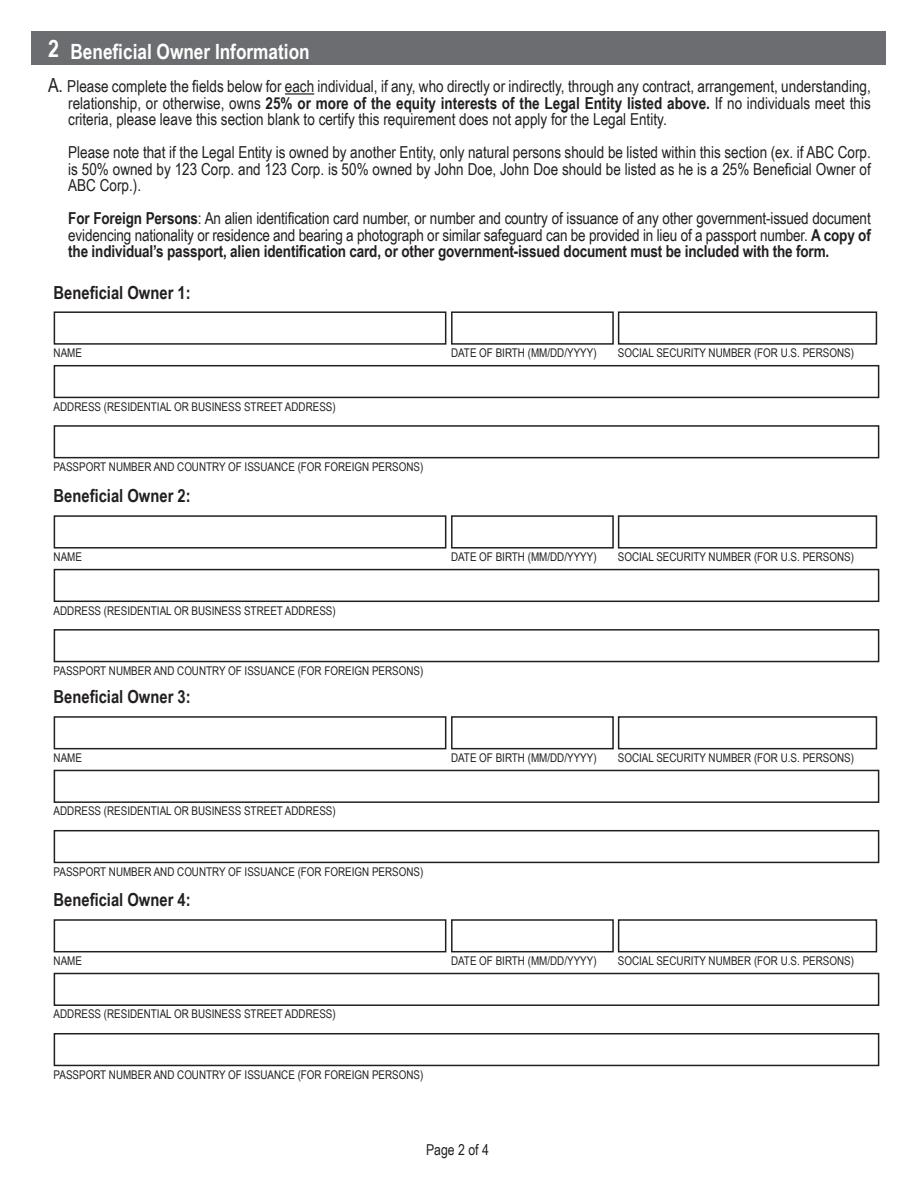
<style>
.page{position:relative;width:918px;height:1188px;background:#fff}
.page>*{position:absolute;margin:0;border:0;box-sizing:border-box;transform-origin:0 0}
.t1{font:700 24px "Arial Narrow";color:#fff}
.t2{font:700 21px "Arial Narrow";color:#fff}
.t3{font:700 18px "Arial Narrow";color:#231f20}
.t4{font:16.5px/16.5px "Arial Narrow";color:#231f20;text-align:justify}
.t5{font:15px "Arial Narrow";color:#231f20}
.t6{font:12px "Arial Narrow";color:#231f20}
.s1{font-size:19.5px}
.s2{font-weight:700}
</style>
<div class="page">
<hr style="left:285px;top:93px;width:29px;height:2px;background:#231f20">
<div style="left:32px;top:32px;width:854px;height:33px;background:#6c6d70"></div>
<div style="left:618px;top:311px;width:259px;height:34px;border:2px solid #231f20"></div>
<div style="left:54px;top:311px;width:392px;height:34px;border:2px solid #231f20"></div>
<div style="left:54px;top:365px;width:825px;height:33px;border:2px solid #231f20"></div>
<div style="left:451px;top:311px;width:163px;height:34px;border:2px solid #231f20"></div>
<div style="left:54px;top:425px;width:825px;height:33px;border:2px solid #231f20"></div>
<div style="left:618px;top:515px;width:259px;height:34px;border:2px solid #231f20"></div>
<div style="left:54px;top:515px;width:392px;height:34px;border:2px solid #231f20"></div>
<div style="left:54px;top:569px;width:825px;height:33px;border:2px solid #231f20"></div>
<div style="left:451px;top:515px;width:163px;height:34px;border:2px solid #231f20"></div>
<div style="left:54px;top:629px;width:825px;height:33px;border:2px solid #231f20"></div>
<div style="left:618px;top:716px;width:259px;height:33px;border:2px solid #231f20"></div>
<div style="left:54px;top:716px;width:392px;height:33px;border:2px solid #231f20"></div>
<div style="left:54px;top:770px;width:825px;height:33px;border:2px solid #231f20"></div>
<div style="left:451px;top:716px;width:163px;height:33px;border:2px solid #231f20"></div>
<div style="left:54px;top:830px;width:825px;height:33px;border:2px solid #231f20"></div>
<div style="left:618px;top:919px;width:259px;height:33px;border:2px solid #231f20"></div>
<div style="left:54px;top:919px;width:392px;height:33px;border:2px solid #231f20"></div>
<div style="left:54px;top:973px;width:825px;height:33px;border:2px solid #231f20"></div>
<div style="left:451px;top:919px;width:163px;height:33px;border:2px solid #231f20"></div>
<div style="left:54px;top:1033px;width:825px;height:33px;border:2px solid #231f20"></div>
<p class="t1" style="left:48px;top:30px;width:12px">2</p>
<p class="t2" style="left:70px;top:35px;width:241px">Beneficial Owner Information</p>
<p class="t4" style="left:68px;top:78px;width:804px;text-indent:-20px"><span class="s1">A.</span> Please complete the fields below for each individual, if any, who directly or indirectly, through any contract, arrangement, understanding, relationship, or otherwise, owns <span class="s2">25% or more of the equity interests of the Legal Entity listed above.</span> If no individuals meet this criteria, please leave this section blank to certify this requirement does not apply for the Legal Entity.</p>
<p class="t4" style="left:68px;top:144px;width:804px">Please note that if the Legal Entity is owned by another Entity, only natural persons should be listed within this section (ex. if ABC Corp. is 50% owned by 123 Corp. and 123 Corp. is 50% owned by John Doe, John Doe should be listed as he is a 25% Beneficial Owner of ABC Corp.).</p>
<p class="t4" style="left:68px;top:210px;width:804px"><span class="s2">For Foreign Persons</span>: An alien identification card number, or number and country of issuance of any other government-issued document evidencing nationality or residence and bearing a photograph or similar safeguard can be provided in lieu of a passport number. <span class="s2">A copy of the individual’s passport, alien identification card, or other government-issued document must be included with the form.</span></p>
<p class="t3" style="left:54px;top:279px;width:138px">Beneficial Owner 1:</p>
<p class="t6" style="left:54px;top:344px;width:30px">NAME</p>
<p class="t6" style="left:451px;top:344px;width:147px">DATE OF BIRTH (MM/DD/YYYY)</p>
<p class="t6" style="left:618px;top:344px;width:238px">SOCIAL SECURITY NUMBER (FOR U.S. PERSONS)</p>
<p class="t6" style="left:54px;top:398px;width:284px">ADDRESS (RESIDENTIAL OR BUSINESS STREET ADDRESS)</p>
<p class="t6" style="left:54px;top:458px;width:371px">PASSPORT NUMBER AND COUNTRY OF ISSUANCE (FOR FOREIGN PERSONS)</p>
<p class="t3" style="left:54px;top:482px;width:138px">Beneficial Owner 2:</p>
<p class="t6" style="left:54px;top:548px;width:30px">NAME</p>
<p class="t6" style="left:451px;top:548px;width:147px">DATE OF BIRTH (MM/DD/YYYY)</p>
<p class="t6" style="left:618px;top:548px;width:238px">SOCIAL SECURITY NUMBER (FOR U.S. PERSONS)</p>
<p class="t6" style="left:54px;top:602px;width:284px">ADDRESS (RESIDENTIAL OR BUSINESS STREET ADDRESS)</p>
<p class="t6" style="left:54px;top:662px;width:371px">PASSPORT NUMBER AND COUNTRY OF ISSUANCE (FOR FOREIGN PERSONS)</p>
<p class="t3" style="left:54px;top:683px;width:138px">Beneficial Owner 3:</p>
<p class="t6" style="left:54px;top:749px;width:30px">NAME</p>
<p class="t6" style="left:451px;top:749px;width:147px">DATE OF BIRTH (MM/DD/YYYY)</p>
<p class="t6" style="left:618px;top:749px;width:238px">SOCIAL SECURITY NUMBER (FOR U.S. PERSONS)</p>
<p class="t6" style="left:54px;top:802px;width:284px">ADDRESS (RESIDENTIAL OR BUSINESS STREET ADDRESS)</p>
<p class="t6" style="left:54px;top:863px;width:371px">PASSPORT NUMBER AND COUNTRY OF ISSUANCE (FOR FOREIGN PERSONS)</p>
<p class="t3" style="left:54px;top:886px;width:138px">Beneficial Owner 4:</p>
<p class="t6" style="left:54px;top:952px;width:30px">NAME</p>
<p class="t6" style="left:451px;top:952px;width:147px">DATE OF BIRTH (MM/DD/YYYY)</p>
<p class="t6" style="left:618px;top:952px;width:238px">SOCIAL SECURITY NUMBER (FOR U.S. PERSONS)</p>
<p class="t6" style="left:54px;top:1005px;width:284px">ADDRESS (RESIDENTIAL OR BUSINESS STREET ADDRESS)</p>
<p class="t6" style="left:54px;top:1066px;width:371px">PASSPORT NUMBER AND COUNTRY OF ISSUANCE (FOR FOREIGN PERSONS)</p>
<p class="t5" style="left:426px;top:1139px;width:64px">Page 2 of 4</p>
</div>
